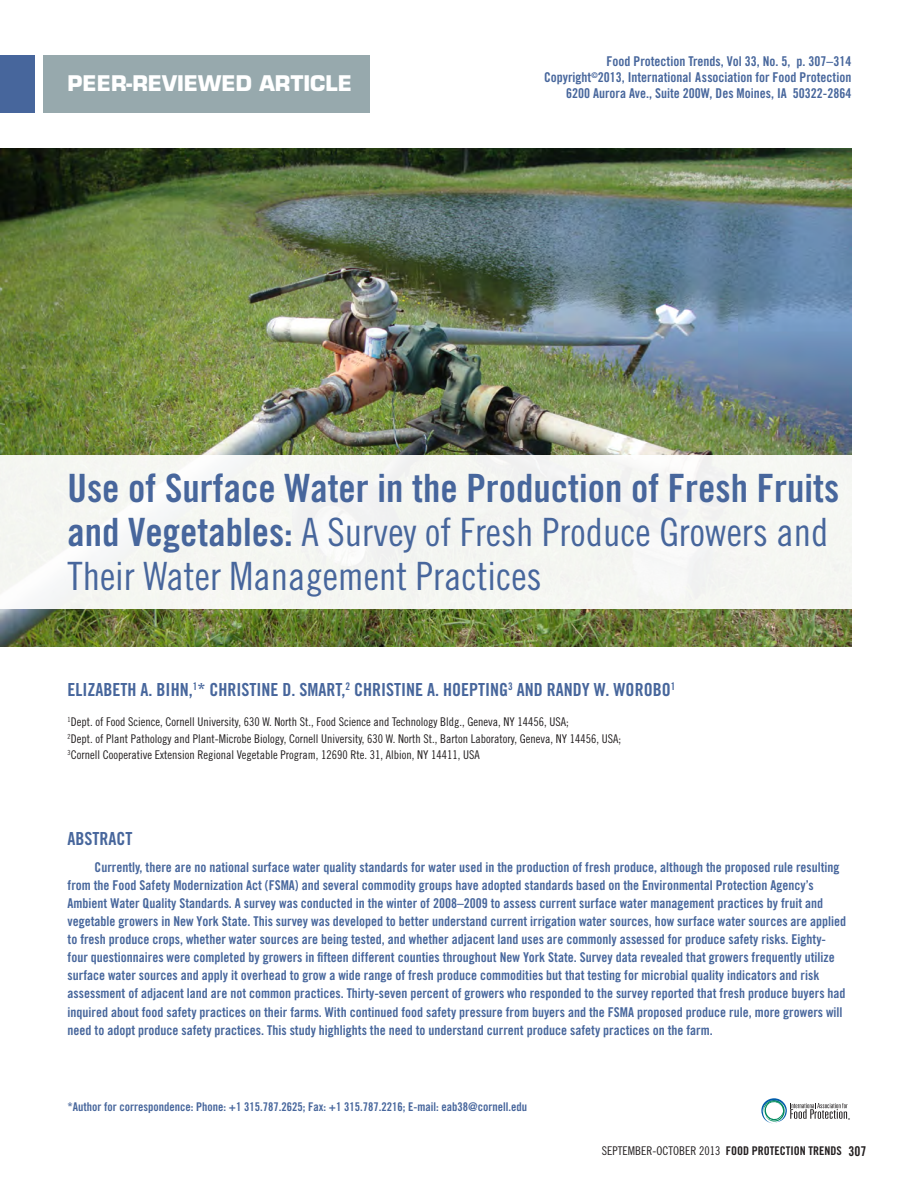
<style>
.page{position:relative;width:919px;height:1189px;background:#fff}
.page>*{position:absolute;margin:0;border:0;box-sizing:border-box;transform-origin:0 0}
.t1{font:39px/43.5px "Trade Gothic Cond Eighteen";color:#47669c}
.t2{font:39px "Trade Gothic Bold Cond Twenty";color:#47669c}
.t3{font:700 21px "Eurostile";color:#fff}
.t4{font:18px "Trade Gothic Bold Cond Twenty";color:#47669c}
.t5{font:13.5px/18px "Trade Gothic Bold Cond Twenty";color:#47669c;text-align:right}
.t6{font:12px/16.5px "Trade Gothic Cond Eighteen";color:#231f20}
.t7{font:12px "Trade Gothic Bold Cond Twenty";color:#47669c}
.t8{font:10.5px "Trade Gothic Bold Cond Twenty";color:#47669c}
.s1{font-family:"Trade Gothic Bold Cond Twenty"}
.s2{font-family:"Trade Gothic Bold Cond Twenty";font-size:13.5px}
</style>
<div class="page">
<img style="left:0;top:149px;width:851px;height:497px">
<div style="left:0;top:455px;width:878px;height:153px;background:#f5f6f2"></div>
<div style="left:43px;top:56px;width:326px;height:57px;background:#97a9ad"></div>
<div style="left:0;top:56px;width:35px;height:57px;background:#47669c"></div>
<svg style="left:761px;top:1098px;width:88px;height:25px"></svg>
<h2 class="t3" style="left:68px;top:71px;width:286px">PEER-REVIEWED ARTICLE</h2>
<p class="t5" style="left:544px;top:53px;width:308px;line-height:16.2px">Food Protection Trends, Vol 33, No. 5, p. 307–314<br>Copyright<sup>©</sup>2013, International Association for Food Protection</p>
<p class="t5" style="left:566px;top:84px;width:287px">6200 Aurora Ave., Suite 200W, Des Moines, IA 50322-2864</p>
<h1 class="t2" style="left:68px;top:464px;width:772px">Use of Surface Water in the Production of Fresh Fruits</h1>
<h1 class="t1" style="left:68px;top:510px;width:762px"><span class="s1">and Vegetables:</span> A Survey of Fresh Produce Growers and<br>Their Water Management Practices</h1>
<h3 class="t4" style="left:68px;top:678px;width:37px">Elizabeth</h3>
<h3 class="t4" style="left:141px;top:678px;width:86px">A. Bihn,<sup>1</sup>* Christine</h3>
<h3 class="t4" style="left:282px;top:678px;width:35px">D. Smart</h3>
<h3 class="t4" style="left:341px;top:678px;width:30px">,<sup>2</sup> Christine</h3>
<h3 class="t4" style="left:427px;top:678px;width:34px">A. Hoepting</h3>
<h3 class="t4" style="left:508px;top:678px;width:127px"><sup>3</sup> and Randy w. Worobo</h3>
<p class="t8" style="left:670px;top:680px;width:6px">1</p>
<p class="t6" style="left:68px;top:713px;width:555px"><sup>1</sup>Dept. of Food Science, Cornell University, 630 W. North St., Food Science and Technology Bldg., Geneva, NY 14456, USA;<br><sup>2</sup>Dept. of Plant Pathology and Plant-Microbe Biology, Cornell University, 630 W. North St., Barton Laboratory, Geneva, NY 14456, USA;<br><sup>3</sup>Cornell Cooperative Extension Regional Vegetable Program, 12690 Rte. 31, Albion, NY 14411, USA</p>
<h3 class="t4" style="left:68px;top:827px;width:17px">Abstract</h3>
<p class="t5" style="left:68px;top:858px;width:779px;text-align:left;text-indent:27px">Currently, there are no national surface water quality standards for water used in the production of fresh produce, although the proposed rule resulting from the Food Safety Modernization Act (FSMA) and several commodity groups have adopted standards based on the Environmental Protection Agency’s Ambient Water Quality Standards. A survey was conducted in the winter of 2008–2009 to assess current surface water management practices by fruit and vegetable growers in New York State. This survey was developed to better understand current irrigation water sources, how surface water sources are applied to fresh produce crops, whether water sources are being tested, and whether adjacent land uses are commonly assessed for produce safety risks. Eighty&shy;four questionnaires were completed by growers in fifteen different counties throughout New York State. Survey data revealed that growers frequently utilize surface water sources and apply it overhead to grow a wide range of fresh produce commodities but that testing for microbial quality indicators and risk assessment of adjacent land are not common practices. Thirty-seven percent of growers who responded to the survey reported that fresh produce buyers had inquired about food safety practices on their farms. With continued food safety pressure from buyers and the FSMA proposed produce rule, more growers will need to adopt produce safety practices. This study highlights the need to understand current produce safety practices on the farm.</p>
<p class="t7" style="left:68px;top:1099px;width:460px">*Author for correspondence: Phone: +1 315.787.2625; Fax: +1 315.787.2216; E-mail: eab38@cornell.edu</p>
<p class="t6" style="left:601px;top:1141px;width:266px">SEPTEMBER-OCTOBER 2013 <span class="s1">FOOD PROTECTION TRENDS</span> <span class="s2">307</span></p>
</div>
